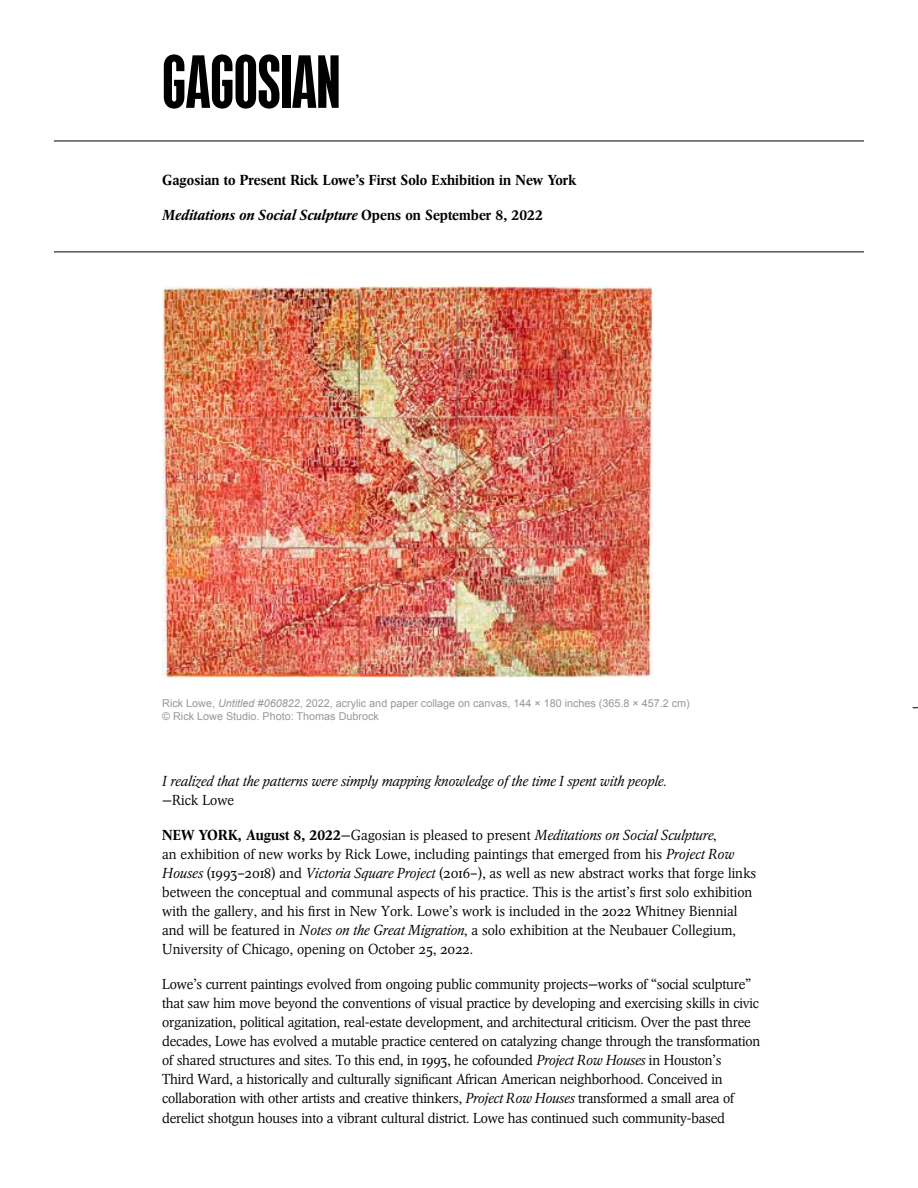
<style>
.page{position:relative;width:918px;height:1188px;background:#fff}
.page>*{position:absolute;margin:0;border:0;box-sizing:border-box;transform-origin:0 0}
.t1{font:75px "GAGOSIANHEADLINE";color:#000}
.t2{font:300 14.4px/19px "Arena New BQ";letter-spacing:-.01em;color:#000}
.t3{font:italic 300 14.4px "Arena New BQ";letter-spacing:.005em;color:#000}
.t4{font:500 14.4px "Arena New BQ";letter-spacing:.005em;color:#000}
.t5{font:italic 500 14.4px "Arena New BQ";letter-spacing:.005em;color:#000}
.t6{font:10.8px/12.9px "Arial";color:#989899}
.s1{font-style:normal}
.s2{font-style:italic}
.s3{font-weight:500}
</style>
<div class="page">
<hr style="left:54px;top:141px;width:810px;height:1px;background:#000">
<img style="left:162px;top:287px;width:490px;height:391px">
<hr style="left:54px;top:252px;width:810px;height:1px;background:#000">
<h1 class="t1" style="left:162px;top:50px;width:180px">GAGOSIAN</h1>
<p class="t4" style="left:162px;top:171px;width:416px">Gagosian to Present Rick Lowe’s First Solo Exhibition in New York</p>
<p class="t5" style="left:162px;top:206px;width:382px">Meditations on Social Sculpture <span class="s1">Opens on September 8, 2022</span></p>
<p class="t6" style="left:162px;top:697px;width:529px">Rick Lowe, <span class="s2">Untitled #060822</span>, 2022, acrylic and paper collage on canvas, 144 × 180 inches (365.8 × 457.2 cm) © Rick Lowe Studio. Photo: Thomas Dubrock</p>
<p class="t3" style="left:162px;top:772px;width:506px">I realized that the patterns were simply mapping knowledge of the time I spent with people.</p>
<p class="t2" style="left:162px;top:791px;width:73px">—Rick Lowe</p>
<p class="t2" style="left:162px;top:826px;width:596px"><span class="s3">NEW YORK, August 8, 2022</span>—Gagosian is pleased to present <span class="s2">Meditations on Social Sculpture</span>,<br>an exhibition of new works by Rick Lowe, including paintings that emerged from his <span class="s2">Project Row Houses</span> (1993–2018) and <span class="s2">Victoria Square Project</span> (2016–), as well as new abstract works that forge links between the conceptual and communal aspects of his practice. This is the artist’s first solo exhibition with the gallery, and his first in New York. Lowe’s work is included in the 2022 Whitney Biennial and will be featured in <span class="s2">Notes on the Great Migration</span>, a solo exhibition at the Neubauer Collegium, University of Chicago, opening on October 25, 2022.</p>
<p class="t2" style="left:162px;top:975px;width:600px">Lowe’s current paintings evolved from ongoing public community projects—works of “social sculpture” that saw him move beyond the conventions of visual practice by developing and exercising skills in civic organization, political agitation, real-estate development, and architectural criticism. Over the past three decades, Lowe has evolved a mutable practice centered on catalyzing change through the transformation of shared structures and sites. To this end, in 1993, he cofounded <span class="s2">Project Row Houses</span> in Houston’s<br>Third Ward, a historically and culturally significant African American neighborhood. Conceived in collaboration with other artists and creative thinkers, <span class="s2">Project Row Houses</span> transformed a small area of derelict shotgun houses into a vibrant cultural district. Lowe has continued such community-based</p>
</div>
